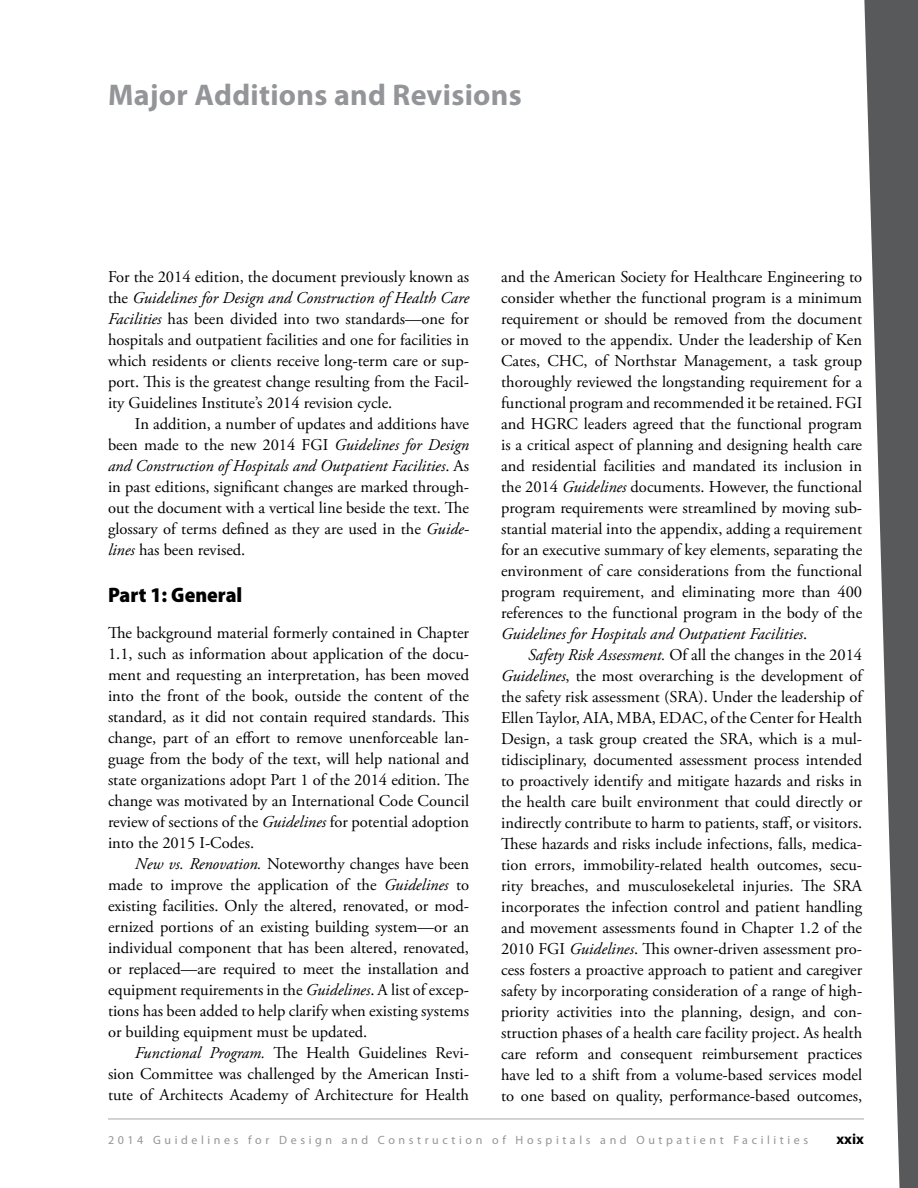
<style>
.page{position:relative;width:918px;height:1188px;background:#fff}
.page>*{position:absolute;margin:0;border:0;box-sizing:border-box;transform-origin:0 0}
.t1{font:700 30px "Myriad Pro";letter-spacing:.01em;color:#939598}
.t2{font:900 semi-condensed 21px "Myriad Pro";color:#000}
.t3{font:16.5px/21px "Adobe Garamond Pro";color:#000;text-align:justify}
.t4{font:700 15px "Myriad Pro";color:#000}
.t5{font:12px "Myriad Pro";letter-spacing:.3em;color:#939598}
.s1{font-style:italic}
</style>
<div class="page">
<hr style="left:108px;top:1119px;width:756px;height:1px;background:#a7a9ac">
<svg style="left:864px;top:0;width:54px;height:1188px;fill:#58595b"></svg>
<h1 class="t1" style="left:108px;top:75px;width:415px">Major Additions and Revisions</h1>
<p class="t3" style="left:108px;top:267px;width:363px">For the 2014 edition, the document previously known as the <span class="s1">Guidelines for Design and Construction of Health Care Facilities</span> has been divided into two standards—one for hospitals and outpatient facilities and one for facilities in which residents or clients receive long-term care or sup&shy;port. This is the greatest change resulting from the Facil&shy;ity Guidelines Institute’s 2014 revision cycle.</p>
<p class="t3" style="left:108px;top:414px;width:363px;text-indent:27px">In addition, a number of updates and additions have been made to the new 2014 FGI <span class="s1">Guidelines for Design and Construction of Hospitals and Outpatient Facilities</span>. As in past editions, significant changes are marked through&shy;out the document with a vertical line beside the text. The glossary of terms defined as they are used in the <span class="s1">Guide&shy;lines</span> has been revised.</p>
<p class="t2" style="left:108px;top:581px;width:136px">Part 1: General</p>
<p class="t3" style="left:108px;top:623px;width:363px">The background material formerly contained in Chapter 1.1, such as information about application of the docu&shy;ment and requesting an interpretation, has been moved into the front of the book, outside the content of the standard, as it did not contain required standards. This change, part of an effort to remove unenforceable lan&shy;guage from the body of the text, will help national and state organizations adopt Part 1 of the 2014 edition. The change was motivated by an International Code Council review of sections of the <span class="s1">Guidelines</span> for potential adoption into the 2015 I-Codes.</p>
<p class="t3" style="left:108px;top:854px;width:363px;text-indent:27px"><span class="s1">New vs. Renovation.</span> Noteworthy changes have been made to improve the application of the <span class="s1">Guidelines</span> to existing facilities. Only the altered, renovated, or mod&shy;ernized portions of an existing building system—or an individual component that has been altered, renovated, or replaced—are required to meet the installation and equipment requirements in the <span class="s1">Guidelines</span>. A list of excep&shy;tions has been added to help clarify when existing systems or building equipment must be updated.</p>
<p class="t3" style="left:108px;top:1043px;width:363px;text-indent:27px"><span class="s1">Functional Program.</span> The Health Guidelines Revi&shy;sion Committee was challenged by the American Insti&shy;tute of Architects Academy of Architecture for Health</p>
<p class="t3" style="left:501px;top:267px;width:363px">and the American Society for Healthcare Engineering to consider whether the functional program is a minimum requirement or should be removed from the document or moved to the appendix. Under the leadership of Ken Cates, CHC, of Northstar Management, a task group thoroughly reviewed the longstanding requirement for a functional program and recommended it be retained. FGI and HGRC leaders agreed that the functional program is a critical aspect of planning and designing health care and residential facilities and mandated its inclusion in the 2014 <span class="s1">Guidelines</span> documents. However, the functional program requirements were streamlined by moving sub&shy;stantial material into the appendix, adding a requirement for an executive summary of key elements, separating the environment of care considerations from the functional program requirement, and eliminating more than 400 references to the functional program in the body of the <span class="s1">Guidelines for Hospitals and Outpatient Facilities</span>.</p>
<p class="t3" style="left:501px;top:645px;width:363px;text-indent:27px"><span class="s1">Safety Risk Assessment.</span> Of all the changes in the 2014<br><span class="s1">Guidelines</span>, the most overarching is the development of the safety risk assessment (SRA). Under the leadership of Ellen Taylor, AIA, MBA, EDAC, of the Center for Health Design, a task group created the SRA, which is a mul&shy;tidisciplinary, documented assessment process intended to proactively identify and mitigate hazards and risks in the health care built environment that could directly or indirectly contribute to harm to patients, staff, or visitors.<br>These hazards and risks include infections, falls, medica&shy;tion errors, immobility-related health outcomes, secu&shy;rity breaches, and musculosekeletal injuries. The SRA incorporates the infection control and patient handling and movement assessments found in Chapter 1.2 of the 2010 FGI <span class="s1">Guidelines</span>. This owner-driven assessment pro&shy;cess fosters a proactive approach to patient and caregiver safety by incorporating consideration of a range of high&shy;priority activities into the planning, design, and con&shy;struction phases of a health care facility project. As health care reform and consequent reimbursement practices have led to a shift from a volume-based services model to one based on quality, performance-based outcomes,</p>
<p class="t5" style="left:108px;top:1133px;width:702px">2014 Guidelines for Design and Construction of Hospitals and Outpatient Facilities</p>
<p class="t4" style="left:837px;top:1130px;width:29px">xxix</p>
</div>
